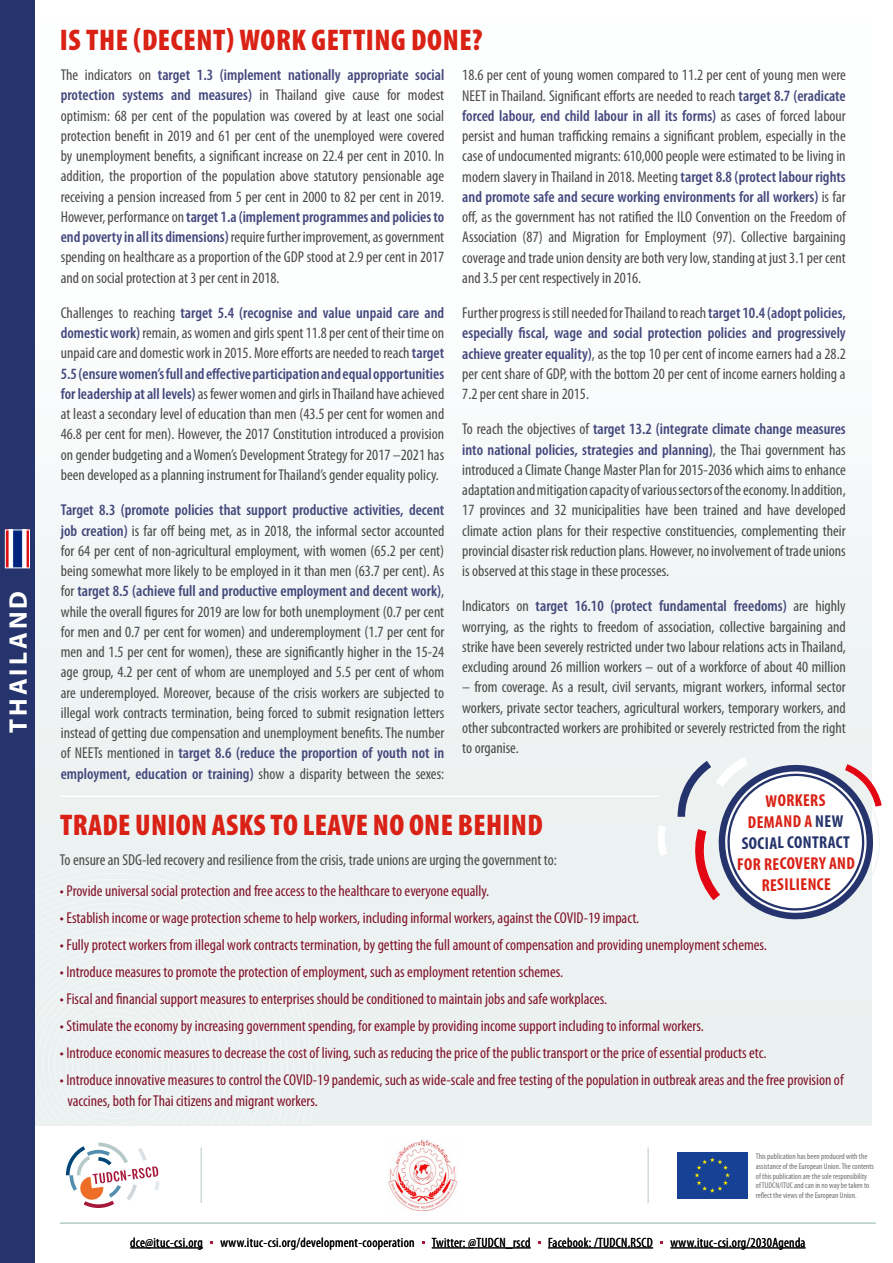
<style>
.page{position:relative;width:893px;height:1263px;background:#fff}
.page>*{position:absolute;margin:0;border:0;box-sizing:border-box;transform-origin:0 0}
.t1{font:900 condensed 30px "Myriad Pro";letter-spacing:.01em;color:#d92115}
.t2{font:700 25.5px "Myriad Pro";letter-spacing:.12em;color:#fff}
.t3{font:700 condensed 17.25px/21px "Myriad Pro";color:#25346c;text-align:center}
.t4{font:700 condensed 17.25px/21px "Myriad Pro";color:#d92115;text-align:center}
.t5{font:condensed 15.75px/20.2px "Myriad Pro";color:#4a4a49;text-align:justify}
.t6{font:condensed 15.75px/20.2px "Myriad Pro";color:#81122a}
.t7{font:condensed 13.5px "Myriad Pro";letter-spacing:.02em;color:#000}
.t8{font:condensed 8.25px/9.9px "Myriad Pro";color:#706f6f}
.s1{font-weight:600;color:#43487c}
.s2{color:#d92115}
</style>
<div class="page">
<div style="left:676px;top:1150px;width:73px;height:50px;background:linear-gradient(to right,#164194,#164194)"></div>
<div style="left:677px;top:1152px;width:70px;height:46px;background:#164194"></div>
<svg style="left:695px;top:1157px;width:35px;height:36px"></svg>
<svg style="left:66px;top:1142px;width:94px;height:66px"></svg>
<hr style="left:130px;top:1247px;width:73px;height:1px;background:#000">
<hr style="left:432px;top:1247px;width:99px;height:1px;background:#000">
<hr style="left:548px;top:1247px;width:105px;height:1px;background:#000">
<hr style="left:670px;top:1247px;width:136px;height:1px;background:#000">
<hr style="left:648px;top:1147px;width:1px;height:56px;background:#b5cac7">
<hr style="left:201px;top:1147px;width:1px;height:56px;background:#b5cac7">
<div style="left:35px;top:23px;width:837px;height:1102px;background:#f3f6f6"></div>
<hr style="left:60px;top:1223px;width:816px;height:1px;background:#b5cac7">
<hr style="left:60px;top:795px;width:599px;height:2px;background:#fff">
<div style="left:0;top:0;width:35px;height:1263px;background:#25346c"></div>
<svg style="left:677px;top:760px;width:205px;height:160px"></svg>
<img style="left:7px;top:532px;width:21px;height:34px">
<div style="left:5px;top:530px;width:25px;height:38px;border:1px solid #fff"></div>
<img style="left:388px;top:1140px;width:69px;height:72px">
<h2 class="t2" style="left:2px;top:733px;width:144px;rotate:-90deg">THAILAND</h2>
<h1 class="t1" style="left:60px;top:21px;width:424px">IS THE (DECENT) WORK GETTING DONE?</h1>
<p class="t5" style="left:61px;top:65px;width:385px">The indicators on <span class="s1">target 1.3 (implement nationally appropriate social protection systems and measures)</span> in Thailand give cause for modest optimism: 68 per cent of the population was covered by at least one social protection benefit in 2019 and 61 per cent of the unemployed were covered by unemployment benefits, a significant increase on 22.4 per cent in 2010. In addition, the proportion of the population above statutory pensionable age receiving a pension increased from 5 per cent in 2000 to 82 per cent in 2019.<br>However, performance on <span class="s1">target 1.a (implement programmes and policies to end poverty in all its dimensions)</span> require further improvement, as government spending on healthcare as a proportion of the GDP stood at 2.9 per cent in 2017 and on social protection at 3 per cent in 2018.</p>
<p class="t5" style="left:61px;top:302px;width:385px">Challenges to reaching <span class="s1">target 5.4 (recognise and value unpaid care and domestic work)</span> remain, as women and girls spent 11.8 per cent of their time on unpaid care and domestic work in 2015. More efforts are needed to reach <span class="s1">target 5.5 (ensure women’s full and effective participation and equal opportunities for leadership at all levels)</span> as fewer women and girls in Thailand have achieved at least a secondary level of education than men (43.5 per cent for women and 46.8 per cent for men). However, the 2017 Constitution introduced a provision on gender budgeting and a Women’s Development Strategy for 2017 –2021 has been developed as a planning instrument for Thailand’s gender equality policy.</p>
<p class="t5" style="left:61px;top:500px;width:385px"><span class="s1">Target 8.3 (promote policies that support productive activities, decent job creation)</span> is far off being met, as in 2018, the informal sector accounted for 64 per cent of non-agricultural employment, with women (65.2 per cent) being somewhat more likely to be employed in it than men (63.7 per cent). As for <span class="s1">target 8.5 (achieve full and productive employment and decent work)</span>, while the overall figures for 2019 are low for both unemployment (0.7 per cent for men and 0.7 per cent for women) and underemployment (1.7 per cent for men and 1.5 per cent for women), these are significantly higher in the 15-24 age group, 4.2 per cent of whom are unemployed and 5.5 per cent of whom are underemployed. Moreover, because of the crisis workers are subjected to illegal work contracts termination, being forced to submit resignation letters instead of getting due compensation and unemployment benefits. The number of NEETs mentioned in <span class="s1">target 8.6 (reduce the proportion of youth not in employment, education or training)</span> show a disparity between the sexes:</p>
<p class="t5" style="left:462px;top:65px;width:385px">18.6 per cent of young women compared to 11.2 per cent of young men were NEET in Thailand. Significant efforts are needed to reach <span class="s1">target 8.7 (eradicate forced labour, end child labour in all its forms)</span> as cases of forced labour persist and human trafficking remains a significant problem, especially in the case of undocumented migrants: 610,000 people were estimated to be living in modern slavery in Thailand in 2018. Meeting <span class="s1">target 8.8 (protect labour rights and promote safe and secure working environments for all workers)</span> is far off, as the government has not ratified the ILO Convention on the Freedom of Association (87) and Migration for Employment (97). Collective bargaining coverage and trade union density are both very low, standing at just 3.1 per cent and 3.5 per cent respectively in 2016.</p>
<p class="t5" style="left:462px;top:303px;width:385px">Further progress is still needed for Thailand to reach <span class="s1">target 10.4 (adopt policies, especially fiscal, wage and social protection policies and progressively achieve greater equality)</span>, as the top 10 per cent of income earners had a 28.2 per cent share of GDP, with the bottom 20 per cent of income earners holding a 7.2 per cent share in 2015.</p>
<p class="t5" style="left:462px;top:419px;width:385px">To reach the objectives of <span class="s1">target 13.2 (integrate climate change measures into national policies, strategies and planning)</span>, the Thai government has introduced a Climate Change Master Plan for 2015-2036 which aims to enhance adaptation and mitigation capacity of various sectors of the economy. In addition, 17 provinces and 32 municipalities have been trained and have developed climate action plans for their respective constituencies, complementing their provincial disaster risk reduction plans. However, no involvement of trade unions is observed at this stage in these processes.</p>
<p class="t5" style="left:462px;top:596px;width:385px">Indicators on <span class="s1">target 16.10 (protect fundamental freedoms)</span> are highly worrying, as the rights to freedom of association, collective bargaining and strike have been severely restricted under two labour relations acts in Thailand, excluding around 26 million workers – out of a workforce of about 40 million</p>
<p class="t5" style="left:462px;top:677px;width:385px">– from coverage. As a result, civil servants, migrant workers, informal sector workers, private sector teachers, agricultural workers, temporary workers, and other subcontracted workers are prohibited or severely restricted from the right to organise.</p>
<p class="t3" style="left:741px;top:791px;width:110px;rotate:-1deg"><span class="s2">WORKERS<br>DEMAND A</span> NEW<br>SOCIAL CONTRACT</p>
<p class="t4" style="left:737px;top:854px;width:119px;rotate:-1deg">FOR RECOVERY AND<br>RESILIENCE</p>
<h1 class="t1" style="left:60px;top:805px;width:484px">TRADE UNION ASKS TO LEAVE NO ONE BEHIND</h1>
<p class="t5" style="left:60px;top:849px;width:498px">To ensure an SDG-led recovery and resilience from the crisis, trade unions are urging the government to:</p>
<p class="t6" style="left:60px;top:881px;width:431px">• Provide universal social protection and free access to the healthcare to everyone equally.</p>
<p class="t6" style="left:60px;top:908px;width:581px">• Establish income or wage protection scheme to help workers, including informal workers, against the COVID-19 impact.</p>
<p class="t6" style="left:60px;top:935px;width:708px">• Fully protect workers from illegal work contracts termination, by getting the full amount of compensation and providing unemployment schemes.</p>
<p class="t6" style="left:60px;top:962px;width:505px">• Introduce measures to promote the protection of employment, such as employment retention schemes.</p>
<p class="t6" style="left:60px;top:989px;width:549px">• Fiscal and financial support measures to enterprises should be conditioned to maintain jobs and safe workplaces.</p>
<p class="t6" style="left:60px;top:1016px;width:645px">• Stimulate the economy by increasing government spending, for example by providing income support including to informal workers.</p>
<p class="t6" style="left:60px;top:1043px;width:708px">• Introduce economic measures to decrease the cost of living, such as reducing the price of the public transport or the price of essential products etc.</p>
<p class="t6" style="left:67px;top:1070px;width:778px;text-indent:-7px">• Introduce innovative measures to control the COVID-19 pandemic, such as wide-scale and free testing of the population in outbreak areas and the free provision of vaccines, both for Thai citizens and migrant workers.</p>
<p class="t8" style="left:756px;top:1151px;width:119px">This publication has been produced with the assistance of the European Union. The contents of this publication are the sole responsibility of TUDCN/ITUC and can in no way be taken to reflect the views of the European Union.</p>
<p class="t7" style="left:130px;top:1234px;width:74px">dce@ituc-csi.org</p>
<p class="t7" style="left:220px;top:1234px;width:196px">www.ituc-csi.org/development-cooperation</p>
<p class="t7" style="left:432px;top:1234px;width:100px">Twitter: @TUDCN_rscd</p>
<p class="t7" style="left:548px;top:1234px;width:106px">Facebook: /TUDCN.RSCD</p>
<p class="t7" style="left:670px;top:1234px;width:137px">www.ituc-csi.org/2030Agenda</p>
</div>
